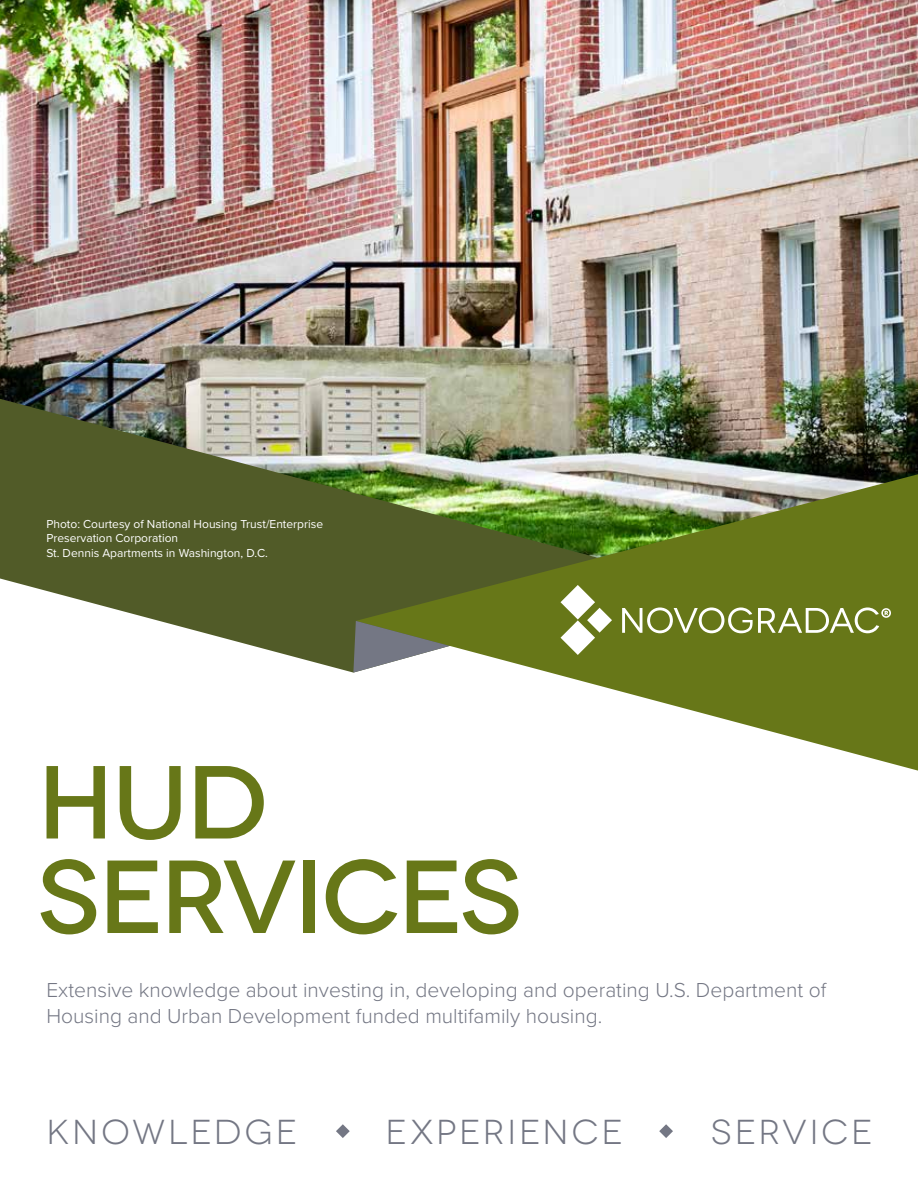
<style>
.page{position:relative;width:918px;height:1188px;background:#fff}
.page>*{position:absolute;margin:0;border:0;box-sizing:border-box;transform-origin:0 0}
.t1{font:500 103.5px/94.5px "Novecentowide";letter-spacing:-.02em;color:#677718}
.t2{font:34.65px "Novecentowide";letter-spacing:.085em;color:#747784}
.t3{font:300 21px/25.2px "Proxima Nova";color:#747784}
.t4{font:12px/14.4px "Proxima Nova";color:#fff}
</style>
<div class="page">
<img style="left:0;top:0;width:918px;height:474px">
<img style="left:0;top:399px;width:685px;height:274px">
<svg style="left:356px;top:474px;width:562px;height:297px;fill:#677718"></svg>
<svg style="left:353px;top:621px;width:97px;height:52px"></svg>
<svg style="left:336px;top:1124px;width:14px;height:14px"></svg>
<svg style="left:659px;top:1124px;width:14px;height:14px"></svg>
<svg style="left:561px;top:585px;width:51px;height:70px"></svg>
<svg style="left:622px;top:607px;width:269px;height:26px"></svg>
<p class="t4" style="left:46px;top:516px;width:278px">Photo: Courtesy of National Housing Trust/Enterprise<br>Preservation Corporation<br>St. Dennis Apartments in Washington, D.C.</p>
<h1 class="t1" style="left:37px;top:756px;width:486px">HUD<br>SERVICES</h1>
<p class="t3" style="left:46px;top:977px;width:781px">Extensive knowledge about investing in, developing and operating U.S. Department of<br>Housing and Urban Development funded multifamily housing.</p>
<h2 class="t2" style="left:46px;top:1112px;width:252px">KNOWLEDGE</h2>
<h2 class="t2" style="left:386px;top:1112px;width:239px">EXPERIENCE</h2>
<h2 class="t2" style="left:711px;top:1112px;width:163px">SERVICE</h2>
</div>
